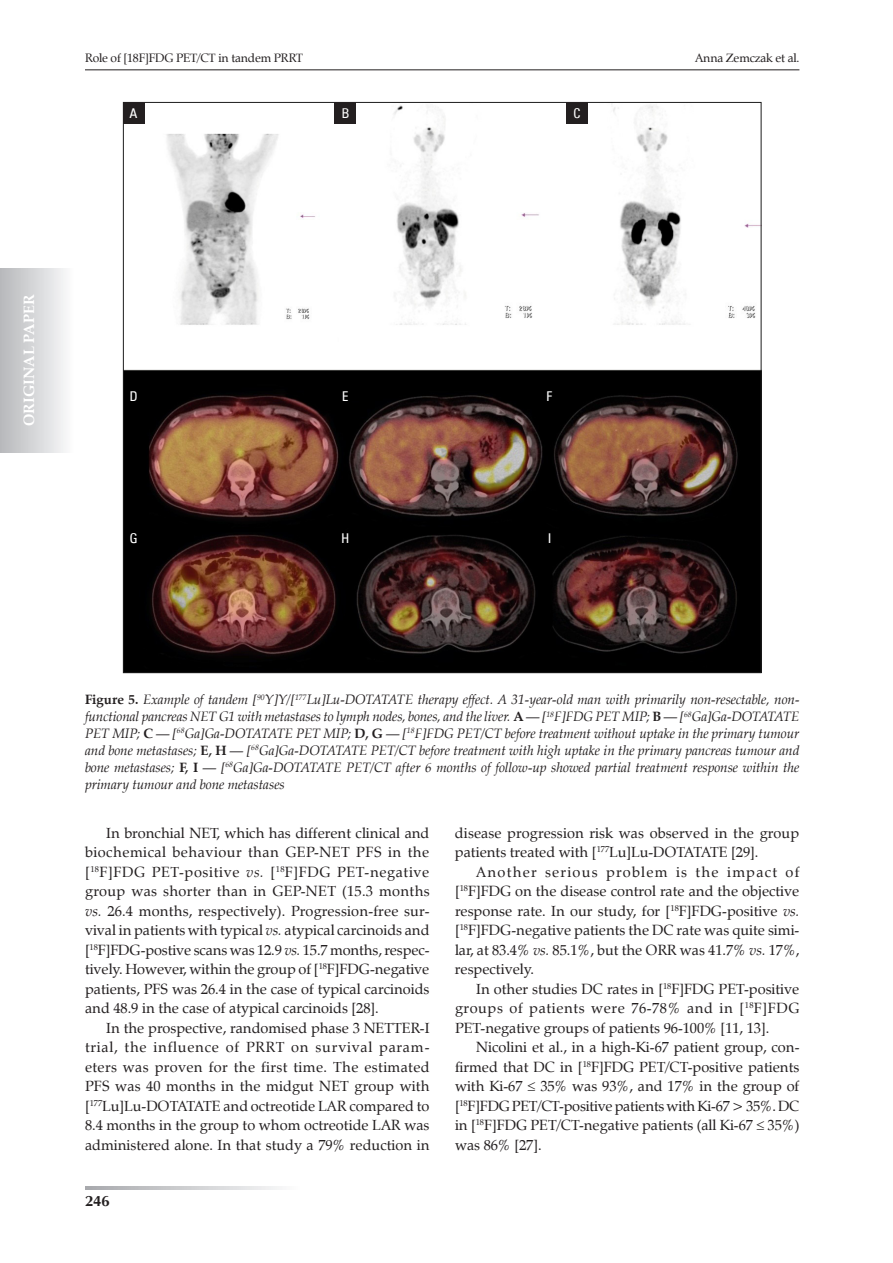
<style>
.page{position:relative;width:893px;height:1263px;background:#fff}
.page>*{position:absolute;margin:0;border:0;box-sizing:border-box;transform-origin:0 0}
.t1{font:700 15px "Zapf Calligr EU";color:#fff}
.t2{font:700 15px "Zapf Humnst EU";color:#231f20}
.t3{font:14.55px/19.5px "Zapf Calligr EU";color:#231f20;text-align:justify}
.t4{font:italic 13.5px/17px "Zapf Calligr EU";color:#231f20;text-align:justify}
.t5{font:13.5px "Zurich Cn EU";color:#fff}
.t6{font:12px "Zapf Calligr EU";letter-spacing:-.015em;color:#231f20}
.s1{font-weight:700;font-style:normal}
.s2{font-style:italic}
</style>
<div class="page">
<svg style="left:85px;top:1186px;width:194px;height:3px"></svg>
<div style="left:0;top:269px;width:73px;height:183px;background:linear-gradient(to right,#b6b8bb,#fbfbfc)"></div>
<hr style="left:85px;top:69px;width:714px;height:1px;background:#231f20">
<img style="left:125px;top:104px;width:634px;height:567px">
<div style="left:123px;top:102px;width:21px;height:21px;background:#231f20"></div>
<div style="left:335px;top:102px;width:21px;height:21px;background:#231f20"></div>
<div style="left:567px;top:102px;width:21px;height:21px;background:#231f20"></div>
<p class="t6" style="left:85px;top:50px;width:220px">Role of [18F]FDG PET/CT in tandem PRRT</p>
<p class="t6" style="left:695px;top:50px;width:106px">Anna Zemczak et al.</p>
<p class="t5" style="left:130px;top:105px;width:9px">A</p>
<p class="t5" style="left:342px;top:105px;width:9px">B</p>
<p class="t5" style="left:574px;top:105px;width:9px">C</p>
<p class="t1" style="left:20px;top:426px;width:133px;rotate:-90deg">ORIGINAL PAPER</p>
<p class="t5" style="left:130px;top:388px;width:9px">D</p>
<p class="t5" style="left:342px;top:388px;width:8px">E</p>
<p class="t5" style="left:546px;top:388px;width:8px">F</p>
<p class="t5" style="left:130px;top:530px;width:9px">G</p>
<p class="t5" style="left:548px;top:530px;width:5px">I</p>
<p class="t5" style="left:342px;top:530px;width:9px">H</p>
<p class="t4" style="left:85px;top:691px;width:716px"><span class="s1">Figure 5.</span> Example of tandem [<sup>90</sup>Y]Y/[<sup>177</sup>Lu]Lu-DOTATATE therapy effect. A 31-year-old man with primarily non-resectable, non&shy;functional pancreas NET G1 with metastases to lymph nodes, bones, and the liver. <span class="s1">A</span> — [<sup>18</sup>F]FDG PET MIP; <span class="s1">B</span> — [<sup>68</sup>Ga]Ga-DOTATATE PET MIP; <span class="s1">C</span> — [<sup>68</sup>Ga]Ga-DOTATATE PET MIP; <span class="s1">D, G</span> — [<sup>18</sup>F]FDG PET/CT before treatment without uptake in the primary tumour and bone metastases; <span class="s1">E, H</span> — [<sup>68</sup>Ga]Ga-DOTATATE PET/CT before treatment with high uptake in the primary pancreas tumour and bone metastases; <span class="s1">F, I</span> — [<sup>68</sup>Ga]Ga-DOTATATE PET/CT after 6 months of follow-up showed partial treatment response within the primary tumour and bone metastases</p>
<p class="t3" style="left:85px;top:823px;width:346px;text-indent:21px">In bronchial NET, which has different clinical and biochemical behaviour than GEP-NET PFS in the [<sup>18</sup>F]FDG PET-positive <span class="s2">vs.</span> [<sup>18</sup>F]FDG PET-negative group was shorter than in GEP-NET (15.3 months <span class="s2">vs.</span> 26.4 months, respectively). Progression-free sur&shy;vival in patients with typical <span class="s2">vs.</span> atypical carcinoids and [<sup>18</sup>F]FDG-postive scans was 12.9 <span class="s2">vs.</span> 15.7 months, respec&shy;tively. However, within the group of [<sup>18</sup>F]FDG-negative patients, PFS was 26.4 in the case of typical carcinoids and 48.9 in the case of atypical carcinoids [28].</p>
<p class="t3" style="left:85px;top:1018px;width:346px;text-indent:21px">In the prospective, randomised phase 3 NETTER-I trial, the influence of PRRT on survival param&shy;eters was proven for the first time. The estimated PFS was 40 months in the midgut NET group with [<sup>177</sup>Lu]Lu-DOTATATE and octreotide LAR compared to 8.4 months in the group to whom octreotide LAR was administered alone. In that study a 79% reduction in</p>
<p class="t2" style="left:85px;top:1191px;width:26px">246</p>
<p class="t3" style="left:455px;top:823px;width:346px">disease progression risk was observed in the group patients treated with [<sup>177</sup>Lu]Lu-DOTATATE [29].</p>
<p class="t3" style="left:455px;top:862px;width:346px;text-indent:21px">Another serious problem is the impact of [<sup>18</sup>F]FDG on the disease control rate and the objective response rate. In our study, for [<sup>18</sup>F]FDG-positive <span class="s2">vs. </span>[<sup>18</sup>F]FDG-negative patients the DC rate was quite simi&shy;lar, at 83.4% <span class="s2">vs.</span> 85.1%, but the ORR was 41.7% <span class="s2">vs.</span> 17%, respectively.</p>
<p class="t3" style="left:455px;top:979px;width:346px;text-indent:21px">In other studies DC rates in [<sup>18</sup>F]FDG PET-positive groups of patients were 76-78% and in [<sup>18</sup>F]FDG PET-negative groups of patients 96-100% [11, 13].</p>
<p class="t3" style="left:455px;top:1038px;width:346px;text-indent:21px">Nicolini et al., in a high-Ki-67 patient group, con&shy;firmed that DC in [<sup>18</sup>F]FDG PET/CT-positive patients with Ki-67 ≤ 35% was 93%, and 17% in the group of [<sup>18</sup>F]FDG PET/CT-positive patients with Ki-67 &gt; 35%. DC in [<sup>18</sup>F]FDG PET/CT-negative patients (all Ki-67 ≤ 35%) was 86% [27].</p>
</div>
